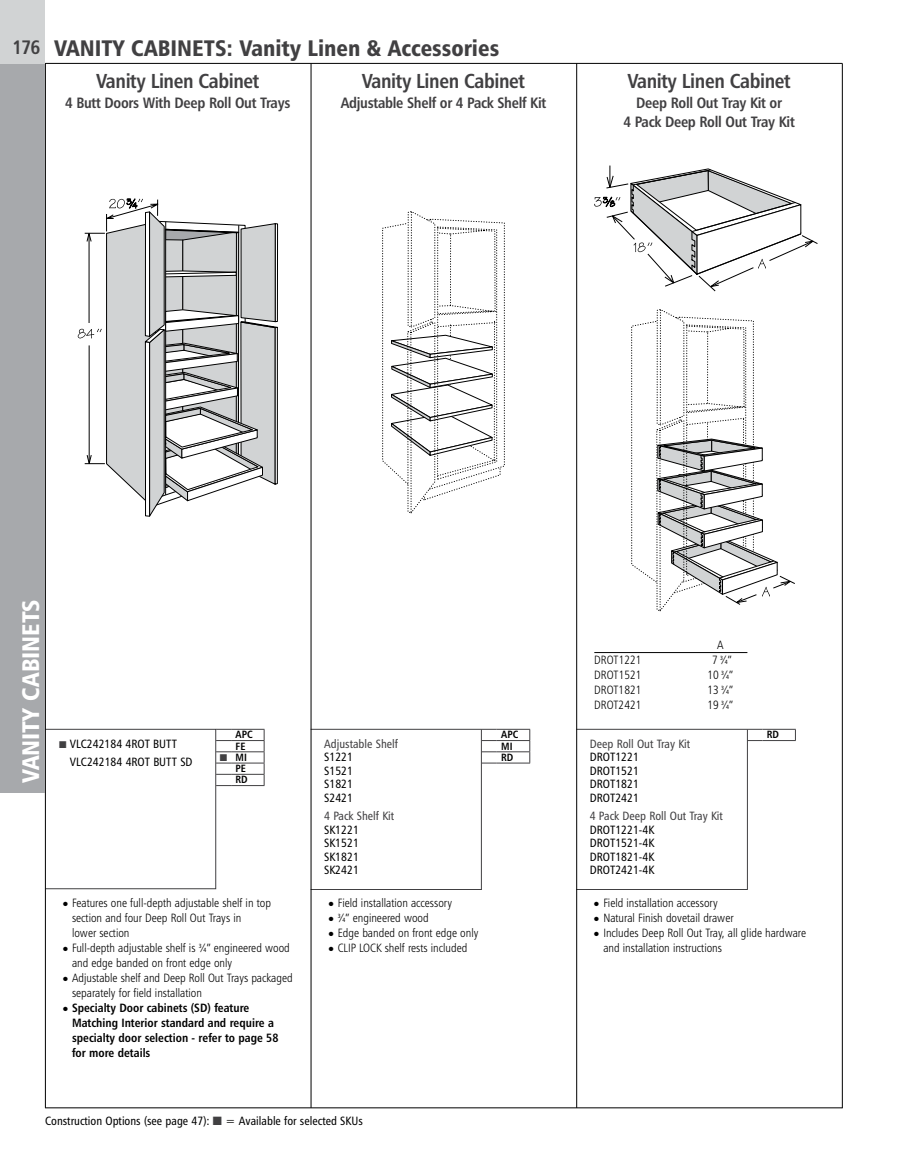
<style>
.page{position:relative;width:905px;height:1175px;background:#fff}
.page>*{position:absolute;margin:0;border:0;box-sizing:border-box;transform-origin:0 0}
.t1{font:24px "Humanist 777 BT Black Condensed B";color:#fff}
.t2{font:22.5px "Humanist 777 BT Black Condensed B";color:#414042}
.t3{font:20.25px "Humanist 777 BT Bold Condensed B";letter-spacing:-.02em;color:#414042}
.t4{font:19.5px "Humanist 777 BT Bold Condensed B";color:#414042}
.t5{font:15px/19.5px "Humanist 777 BT Bold Condensed B";letter-spacing:-.02em;color:#414042;text-align:center}
.t6{font:12px/15px "Humanist 777 BT Light Condensed B";color:#000}
.t7{font:12px/13.5px "Humanist 777 BT Roman Condensed B";color:#000;text-align:justify}
.t8{font:12px/15px "Humanist 777 BT Bold Condensed B";color:#000}
.t9{font:12px "Humanist 777 BT Roman Condensed B";color:#414042}
.t10{font:10.5px/11.2px "Humanist 777 BT Bold Condensed B";color:#000}
.t11{font:6px "Zapf Dingbats";color:#000}
.s1{color:#414042}
.s2{font-family:"Humanist 777 BT Roman Condensed B";font-size:6px}
</style>
<div class="page">
<svg style="left:382px;top:211px;width:123px;height:302px"></svg>
<hr style="left:481px;top:729px;width:1px;height:161px;background:#414042">
<hr style="left:311px;top:889px;width:171px;height:1px;background:#414042">
<hr style="left:311px;top:729px;width:171px;height:1px;background:#414042">
<svg style="left:482px;top:729px;width:14px;height:1px"></svg>
<hr style="left:496px;top:729px;width:34px;height:1px;background:#414042">
<svg style="left:482px;top:740px;width:14px;height:1px"></svg>
<hr style="left:496px;top:740px;width:34px;height:1px;background:#414042">
<svg style="left:482px;top:751px;width:14px;height:1px"></svg>
<svg style="left:482px;top:762px;width:14px;height:1px"></svg>
<hr style="left:496px;top:751px;width:34px;height:1px;background:#414042">
<svg style="left:529px;top:729px;width:1px;height:33px"></svg>
<hr style="left:496px;top:762px;width:34px;height:1px;background:#414042">
<svg style="left:594px;top:165px;width:223px;height:126px"></svg>
<hr style="left:747px;top:729px;width:1px;height:161px;background:#414042">
<hr style="left:576px;top:729px;width:171px;height:1px;background:#414042">
<hr style="left:576px;top:889px;width:171px;height:1px;background:#414042">
<svg style="left:631px;top:309px;width:164px;height:302px"></svg>
<hr style="left:594px;top:652px;width:153px;height:1px;background:#000">
<svg style="left:747px;top:729px;width:15px;height:1px"></svg>
<svg style="left:748px;top:740px;width:14px;height:1px"></svg>
<hr style="left:762px;top:729px;width:33px;height:1px;background:#414042">
<hr style="left:762px;top:740px;width:33px;height:1px;background:#414042">
<svg style="left:78px;top:199px;width:200px;height:318px"></svg>
<svg style="left:216px;top:729px;width:15px;height:1px"></svg>
<hr style="left:231px;top:729px;width:33px;height:1px;background:#414042">
<svg style="left:216px;top:740px;width:15px;height:1px"></svg>
<hr style="left:231px;top:740px;width:33px;height:1px;background:#414042">
<svg style="left:216px;top:774px;width:15px;height:1px"></svg>
<svg style="left:216px;top:785px;width:15px;height:1px"></svg>
<hr style="left:231px;top:774px;width:33px;height:1px;background:#414042">
<hr style="left:231px;top:785px;width:33px;height:1px;background:#414042">
<svg style="left:216px;top:751px;width:15px;height:1px"></svg>
<hr style="left:231px;top:751px;width:33px;height:1px;background:#414042">
<svg style="left:264px;top:729px;width:1px;height:56px"></svg>
<svg style="left:216px;top:762px;width:15px;height:1px"></svg>
<hr style="left:231px;top:762px;width:33px;height:1px;background:#414042">
<div style="left:45px;top:729px;width:171px;height:160px;border:1px solid #414042"></div>
<hr style="left:576px;top:63px;width:1px;height:1044px;background:#000">
<hr style="left:310px;top:63px;width:1px;height:1044px;background:#000">
<hr style="left:842px;top:63px;width:1px;height:1045px;background:#000">
<hr style="left:45px;top:63px;width:1px;height:1044px;background:#000">
<hr style="left:45px;top:1107px;width:797px;height:1px;background:#000">
<hr style="left:45px;top:63px;width:797px;height:1px;background:#000">
<div style="left:0;top:63px;width:45px;height:729px;background:#a7a9ac"></div>
<div style="left:0;top:0;width:45px;height:63px;background:#d1d3d4"></div>
<h3 class="t4" style="left:13px;top:35px;width:29px">176</h3>
<h2 class="t2" style="left:54px;top:33px;width:447px">VANITY CABINETS: Vanity Linen &amp; Accessories</h2>
<h3 class="t3" style="left:96px;top:69px;width:165px">Vanity Linen Cabinet</h3>
<p class="t5" style="left:65px;top:92px;width:227px">4 Butt Doors With Deep Roll Out Trays</p>
<h3 class="t3" style="left:362px;top:69px;width:165px">Vanity Linen Cabinet</h3>
<p class="t5" style="left:341px;top:92px;width:207px">Adjustable Shelf or 4 Pack Shelf Kit</p>
<h3 class="t3" style="left:627px;top:69px;width:165px">Vanity Linen Cabinet</h3>
<p class="t5" style="left:623px;top:92px;width:173px">Deep Roll Out Tray Kit or<br>4 Pack Deep Roll Out Tray Kit</p>
<h1 class="t1" style="left:15px;top:783px;width:185px;rotate:-90deg">VANITY CABINETS</h1>
<p class="t7" style="left:70px;top:735px;width:124px;line-height:18px;text-indent:-10px"><span class="s1">■</span> VLC242184 4ROT BUTT<br>VLC242184 4ROT BUTT SD</p>
<p class="t10" style="left:236px;top:729px;width:19px">APC<br>FE</p>
<p class="t10" style="left:236px;top:751px;width:14px;text-indent:-16px"><span class="s1">■</span> MI<br>PE<br>RD</p>
<p class="t6" style="left:72px;top:895px;width:200px;text-indent:-9px">● Features one full-depth adjustable shelf in top section and four Deep Roll Out Trays in<br>lower section</p>
<p class="t6" style="left:72px;top:940px;width:219px;text-indent:-9px">● Full-depth adjustable shelf is <sup>3</sup>⁄<span class="s2">4</span>” engineered wood and edge banded on front edge only</p>
<p class="t6" style="left:72px;top:970px;width:222px;text-indent:-9px">● Adjustable shelf and Deep Roll Out Trays packaged separately for field installation</p>
<p class="t8" style="left:72px;top:1000px;width:208px;text-indent:-9px">● Specialty Door cabinets (SD) feature Matching Interior standard and require a specialty door selection - refer to page 58 for more details</p>
<p class="t9" style="left:324px;top:736px;width:75px">Adjustable Shelf</p>
<p class="t7" style="left:324px;top:750px;width:30px">S1221<br>S1521<br>S1821<br>S2421</p>
<p class="t9" style="left:324px;top:808px;width:72px">4 Pack Shelf Kit</p>
<p class="t7" style="left:324px;top:822px;width:36px">SK1221<br>SK1521<br>SK1821<br>SK2421</p>
<p class="t6" style="left:329px;top:895px;width:125px">● Field installation accessory</p>
<p class="t11" style="left:329px;top:915px;width:6px">●</p>
<p class="t6" style="left:338px;top:910px;width:93px"><sup>3</sup>⁄<span class="s2">4</span>” engineered wood</p>
<p class="t6" style="left:329px;top:925px;width:151px">● Edge banded on front edge only</p>
<p class="t6" style="left:329px;top:940px;width:140px">● CLIP LOCK shelf rests included</p>
<p class="t10" style="left:501px;top:729px;width:19px">APC<br>MI<br>RD</p>
<p class="t7" style="left:45px;top:1114px;width:319px">Construction Options (see page 47): <span class="s1">■</span> = Available for selected SKUs</p>
<p class="t6" style="left:717px;top:637px;width:8px">A</p>
<p class="t6" style="left:594px;top:652px;width:49px">DROT1221</p>
<p class="t6" style="left:712px;top:652px;width:21px">7 <sup>3</sup>⁄<span class="s2">4</span>”</p>
<p class="t6" style="left:594px;top:667px;width:49px">DROT1521</p>
<p class="t6" style="left:707px;top:667px;width:27px">10 <sup>3</sup>⁄<span class="s2">4</span>”</p>
<p class="t6" style="left:594px;top:682px;width:49px">DROT1821</p>
<p class="t6" style="left:707px;top:682px;width:27px">13 <sup>3</sup>⁄<span class="s2">4</span>”</p>
<p class="t6" style="left:594px;top:697px;width:49px">DROT2421</p>
<p class="t6" style="left:707px;top:697px;width:27px">19 <sup>3</sup>⁄<span class="s2">4</span>”</p>
<p class="t9" style="left:590px;top:736px;width:102px">Deep Roll Out Tray Kit</p>
<p class="t7" style="left:590px;top:750px;width:51px">DROT1221<br>DROT1521<br>DROT1821<br>DROT2421</p>
<p class="t9" style="left:590px;top:808px;width:135px">4 Pack Deep Roll Out Tray Kit</p>
<p class="t7" style="left:590px;top:822px;width:66px">DROT1221-4K DROT1521-4K DROT1821-4K DROT2421-4K</p>
<p class="t10" style="left:766px;top:729px;width:14px">RD</p>
<p class="t6" style="left:594px;top:895px;width:125px">● Field installation accessory</p>
<p class="t6" style="left:594px;top:910px;width:141px">● Natural Finish dovetail drawer</p>
<p class="t6" style="left:603px;top:925px;width:204px;text-indent:-9px">● Includes Deep Roll Out Tray, all glide hardware and installation instructions</p>
</div>
